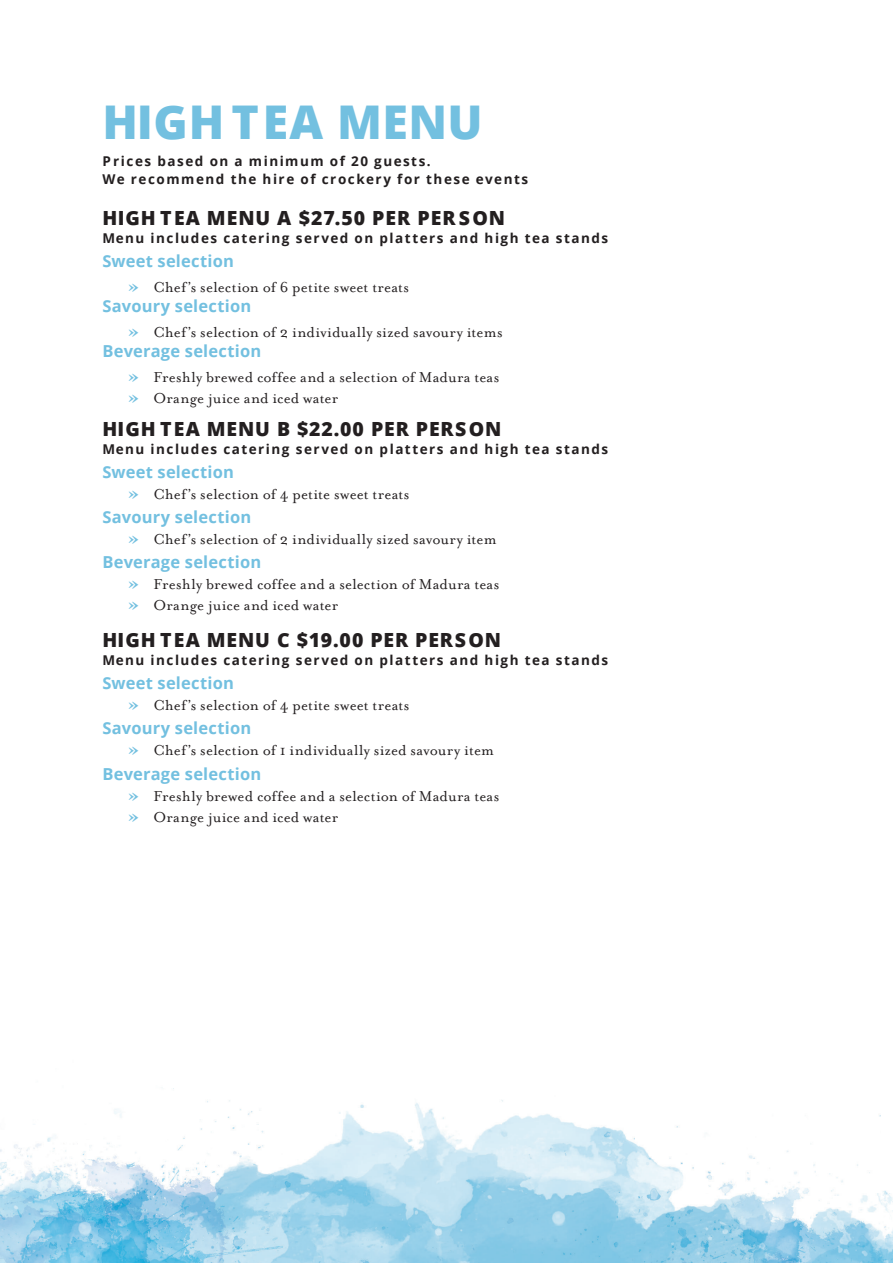
<style>
.page{position:relative;width:893px;height:1263px;background:#fff}
.page>*{position:absolute;margin:0;border:0;box-sizing:border-box;transform-origin:0 0}
.t1{font:800 46.5px "Open Sans";letter-spacing:.01em;color:#73c0e0}
.t2{font:800 19.5px "Open Sans";letter-spacing:.05em;color:#231f20}
.t3{font:16.5px/21px "Mrs Eaves Roman";letter-spacing:.01em;color:#231f20}
.t4{font:700 16.5px "Open Sans";letter-spacing:.015em;color:#73c0e0}
.t5{font:700 13.5px/18px "Open Sans";letter-spacing:.11em;color:#231f20}
.s1{font-family:"Mrs Eaves";font-weight:700;font-size:21px;color:#73c0e0}
</style>
<div class="page">
<img style="left:0;top:1088px;width:893px;height:175px">
<h1 class="t1" style="left:103px;top:87px;width:382px">HIGHTEA MENU</h1>
<p class="t5" style="left:103px;top:151px;width:427px">Prices based on a minimum of 20 guests.<br>We recommend the hire of crockery for these events</p>
<p class="t2" style="left:103px;top:203px;width:404px">HIGH TEA MENU A $27.50 PER PER SON</p>
<p class="t5" style="left:103px;top:229px;width:507px">Menu includes catering served on platters and high tea stands</p>
<p class="t4" style="left:103px;top:249px;width:133px">Sweet selection</p>
<p class="t3" style="left:128px;top:277px;width:283px"><span class="s1">»</span> Chef’s selection of 6 petite sweet treats</p>
<p class="t4" style="left:103px;top:294px;width:150px">Savoury selection</p>
<p class="t3" style="left:128px;top:322px;width:376px"><span class="s1">»</span> Chef’s selection of 2 individually sized savoury items</p>
<p class="t4" style="left:103px;top:339px;width:160px">Beverage selection</p>
<p class="t3" style="left:128px;top:367px;width:373px"><span class="s1">»</span> Freshly brewed coffee and a selection of Madura teas <span class="s1">»</span> Orange juice and iced water</p>
<p class="t2" style="left:103px;top:414px;width:400px">HIGH TEA MENU B $22.00 PER PERSON</p>
<p class="t5" style="left:103px;top:440px;width:507px">Menu includes catering served on platters and high tea stands</p>
<p class="t4" style="left:103px;top:461px;width:133px">Sweet selection</p>
<p class="t3" style="left:128px;top:484px;width:283px"><span class="s1">»</span> Chef’s selection of 4 petite sweet treats</p>
<p class="t4" style="left:103px;top:506px;width:150px">Savoury selection</p>
<p class="t3" style="left:128px;top:529px;width:370px"><span class="s1">»</span> Chef’s selection of 2 individually sized savoury item</p>
<p class="t4" style="left:103px;top:551px;width:160px">Beverage selection</p>
<p class="t3" style="left:128px;top:574px;width:373px"><span class="s1">»</span> Freshly brewed coffee and a selection of Madura teas <span class="s1">»</span> Orange juice and iced water</p>
<p class="t2" style="left:103px;top:625px;width:400px">HIGH TEA MENU C $19.00 PER PERSON</p>
<p class="t5" style="left:103px;top:651px;width:507px">Menu includes catering served on platters and high tea stands</p>
<p class="t4" style="left:103px;top:672px;width:133px">Sweet selection</p>
<p class="t3" style="left:128px;top:695px;width:283px"><span class="s1">»</span> Chef’s selection of 4 petite sweet treats</p>
<p class="t4" style="left:103px;top:717px;width:150px">Savoury selection</p>
<p class="t3" style="left:128px;top:740px;width:367px"><span class="s1">»</span> Chef’s selection of 1 individually sized savoury item</p>
<p class="t4" style="left:103px;top:762px;width:160px">Beverage selection</p>
<p class="t3" style="left:128px;top:785px;width:373px"><span class="s1">»</span> Freshly brewed coffee and a selection of Madura teas <span class="s1">»</span> Orange juice and iced water</p>
</div>
